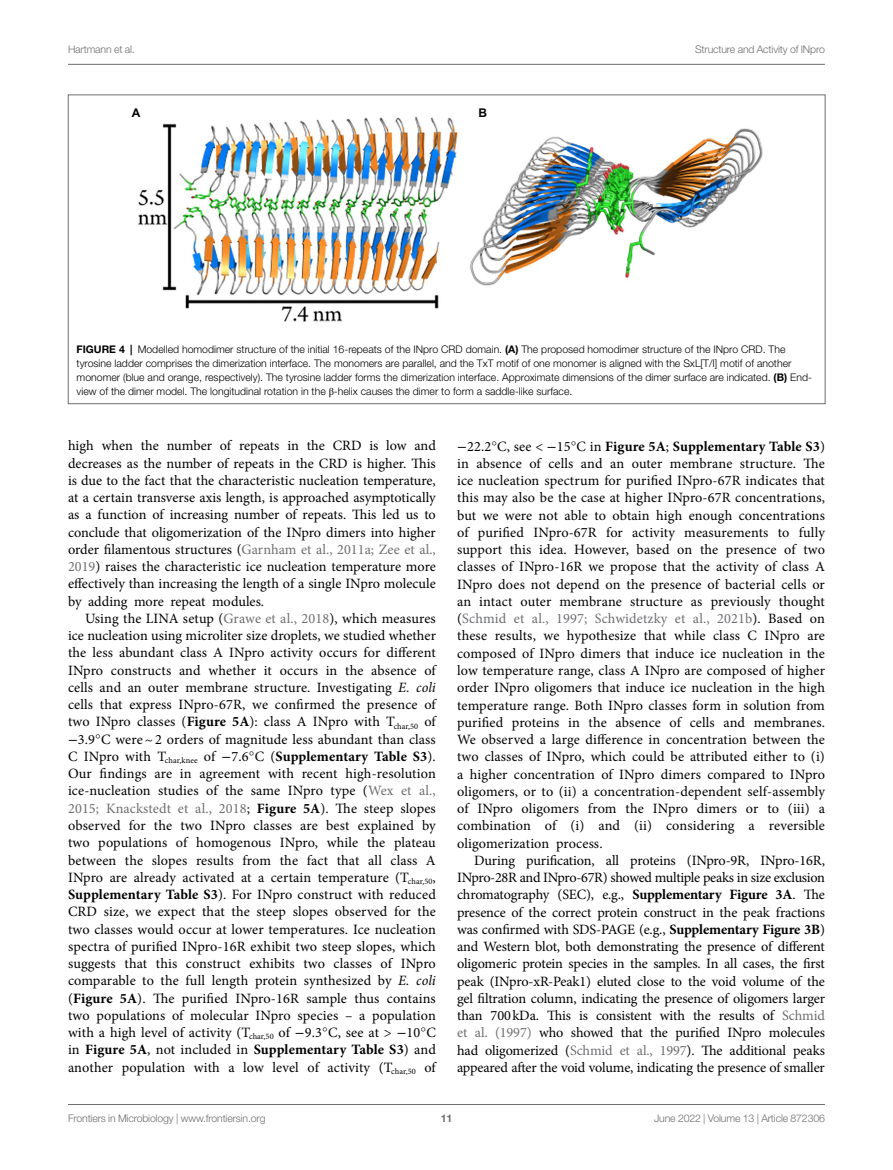
<style>
.page{position:relative;width:893px;height:1170px;background:#fff}
.page>*{position:absolute;margin:0;border:0;box-sizing:border-box;transform-origin:0 0}
.TEXT{font:14.25px/17.2px "Minion Pro";color:#000;text-align:justify}
.TEXT_FLUSH{font:14.25px/17.2px "Minion Pro";color:#000;text-align:justify}
.t1{font:700 12px "Arial";color:#000}
.FIG_LEG{font:300 10.5px/14.2px "Helvetica Neue LT Std";color:#000}
.t2{font:300 10.5px "Helvetica Neue LT Std";letter-spacing:-.015em;color:#6d6e71}
.t3{font:700 10.5px "Helvetica Neue LT Std";color:#6d6e71}
.s1{font-weight:700}
.s2{font-family:"STIX General";font-weight:400}
.s3{color:#6d6e71}
.s4{font-style:italic}
.s5{font-family:"STIX General"}
</style>
<div class="page">
<hr style="left:68px;top:64px;width:757px;height:1px;background:#6d6e71">
<hr style="left:68px;top:1104px;width:757px;height:1px;background:#6d6e71">
<img style="left:138px;top:116px;width:625px;height:206px">
<p class="t2" style="left:68px;top:42px;width:68px">Hartmann et al.</p>
<p class="t2" style="left:695px;top:42px;width:131px">Structure and Activity of INpro</p>
<p class="t1" style="left:132px;top:104px;width:10px">A</p>
<p class="t1" style="left:478px;top:104px;width:10px">B</p>
<p class="FIG_LEG" style="left:77px;top:341px;width:737px"><span class="s1">FIGURE 4 |</span> Modelled homodimer structure of the initial 16-repeats of the INpro CRD domain. <span class="s1">(A)</span> The proposed homodimer structure of the INpro CRD. The tyrosine ladder comprises the dimerization interface. The monomers are parallel, and the TxT motif of one monomer is aligned with the SxL[T/I] motif of another monomer (blue and orange, respectively). The tyrosine ladder forms the dimerization interface. Approximate dimensions of the dimer surface are indicated. <span class="s1">(B)</span> End&shy;view of the dimer model. The longitudinal rotation in the <span class="s2">β</span>-helix causes the dimer to form a saddle-like surface.</p>
<p class="TEXT_FLUSH" style="left:68px;top:437px;width:369px">high when the number of repeats in the CRD is low and decreases as the number of repeats in the CRD is higher. This is due to the fact that the characteristic nucleation temperature, at a certain transverse axis length, is approached asymptotically as a function of increasing number of repeats. This led us to conclude that oligomerization of the INpro dimers into higher order filamentous structures (<span class="s3">Garnham et al., 2011a; Zee et al., 2019</span>) raises the characteristic ice nucleation temperature more effectively than increasing the length of a single INpro molecule by adding more repeat modules.</p>
<p class="TEXT" style="left:68px;top:609px;width:369px;text-indent:17px">Using the LINA setup (<span class="s3">Grawe et al., 2018</span>), which measures ice nucleation using microliter size droplets, we studied whether the less abundant class A INpro activity occurs for different INpro constructs and whether it occurs in the absence of cells and an outer membrane structure. Investigating <span class="s4">E. coli </span>cells that express INpro-67R, we confirmed the presence of two INpro classes (<span class="s1">Figure 5A</span>): class A INpro with T<sub>char,50</sub> of <span class="s5">−</span>3.9<span class="s5">°</span>C were~ 2 orders of magnitude less abundant than class C INpro with T<sub>char,knee</sub> of <span class="s5">−</span>7.6<span class="s5">°</span>C (<span class="s1">Supplementary Table S3</span>).<br>Our findings are in agreement with recent high-resolution ice-nucleation studies of the same INpro type (<span class="s3">Wex et al., 2015; Knackstedt et al., 2018</span>; <span class="s1">Figure 5A</span>). The steep slopes observed for the two INpro classes are best explained by two populations of homogenous INpro, while the plateau between the slopes results from the fact that all class A INpro are already activated at a certain temperature (T<sub>char,50</sub>, <span class="s1">Supplementary Table S3</span>). For INpro construct with reduced CRD size, we expect that the steep slopes observed for the two classes would occur at lower temperatures. Ice nucleation spectra of purified INpro-16R exhibit two steep slopes, which suggests that this construct exhibits two classes of INpro comparable to the full length protein synthesized by <span class="s4">E. coli </span>(<span class="s1">Figure 5A</span>). The purified INpro-16R sample thus contains two populations of molecular INpro species – a population with a high level of activity (T<sub>char,50</sub> of <span class="s5">−</span>9.3<span class="s5">°</span>C, see at &gt; <span class="s5">−</span>10<span class="s5">°</span>C in <span class="s1">Figure 5A</span>, not included in <span class="s1">Supplementary Table S3</span>) and another population with a low level of activity (T<sub>char,50</sub> of</p>
<p class="TEXT" style="left:457px;top:437px;width:369px"><span class="s5">−</span>22.2<span class="s5">°</span>C, see &lt; <span class="s5">−</span>15<span class="s5">°</span>C in <span class="s1">Figure 5A</span>; <span class="s1">Supplementary Table S3</span>) in absence of cells and an outer membrane structure. The ice nucleation spectrum for purified INpro-67R indicates that this may also be the case at higher INpro-67R concentrations, but we were not able to obtain high enough concentrations of purified INpro-67R for activity measurements to fully support this idea. However, based on the presence of two classes of INpro-16R we propose that the activity of class A INpro does not depend on the presence of bacterial cells or an intact outer membrane structure as previously thought (<span class="s3">Schmid et al., 1997; Schwidetzky et al., 2021b</span>). Based on these results, we hypothesize that while class C INpro are composed of INpro dimers that induce ice nucleation in the low temperature range, class A INpro are composed of higher order INpro oligomers that induce ice nucleation in the high temperature range. Both INpro classes form in solution from purified proteins in the absence of cells and membranes.<br>We observed a large difference in concentration between the two classes of INpro, which could be attributed either to (i) a higher concentration of INpro dimers compared to INpro oligomers, or to (ii) a concentration-dependent self-assembly of INpro oligomers from the INpro dimers or to (iii) a combination of (i) and (ii) considering a reversible oligomerization process.</p>
<p class="TEXT" style="left:457px;top:851px;width:369px;text-indent:17px">During purification, all proteins (INpro-9R, INpro-16R, INpro-28R and INpro-67R) showed multiple peaks in size exclusion chromatography (SEC), e.g., <span class="s1">Supplementary Figure 3A</span>. The presence of the correct protein construct in the peak fractions was confirmed with SDS-PAGE (e.g., <span class="s1">Supplementary Figure 3B</span>) and Western blot, both demonstrating the presence of different oligomeric protein species in the samples. In all cases, the first peak (INpro-xR-Peak1) eluted close to the void volume of the gel filtration column, indicating the presence of oligomers larger than 700kDa. This is consistent with the results of <span class="s3">Schmid et al. (1997)</span> who showed that the purified INpro molecules had oligomerized (<span class="s3">Schmid et al., 1997</span>). The additional peaks appeared after the void volume, indicating the presence of smaller</p>
<p class="t2" style="left:68px;top:1111px;width:199px">Frontiers in Microbiology | www.frontiersin.org</p>
<p class="t3" style="left:441px;top:1111px;width:13px">11</p>
<p class="t2" style="left:654px;top:1111px;width:172px">June 2022 | Volume 13 | Article 872306</p>
</div>
